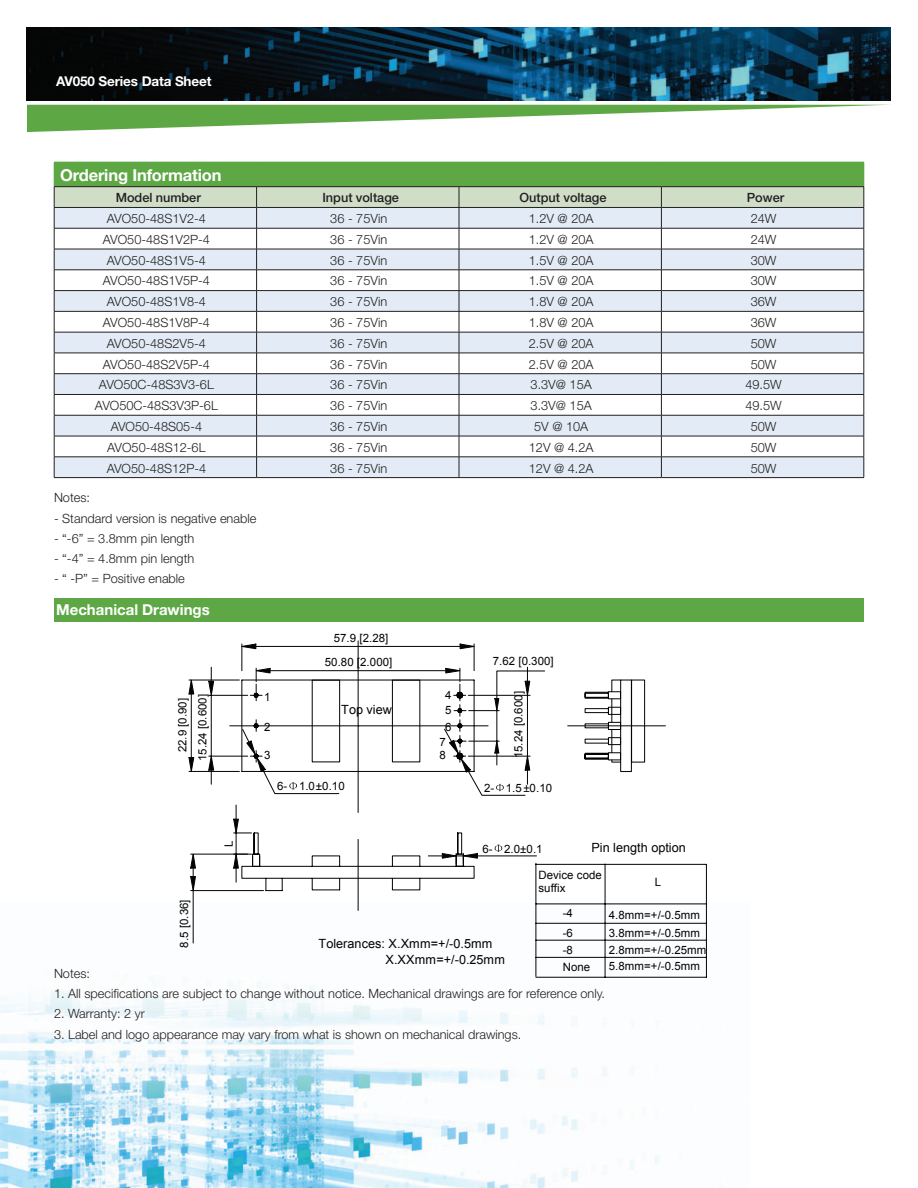
<style>
.page{position:relative;width:918px;height:1188px;background:#fff}
.page>*{position:absolute;margin:0;border:0;box-sizing:border-box;transform-origin:0 0}
.t1{font:700 16.5px "Helvetica Neue LT Std";letter-spacing:-.01em;color:#fff}
.t2{font:700 15px "Helvetica Neue LT Std";color:#fff}
.t3{font:700 13.5px "Helvetica Neue LT Std";letter-spacing:-.01em;color:#fff}
.t4{font:300 12.75px "Helvetica Neue LT Std";color:#231f20}
.t5{font:12.75px/15.3px "Arial";color:#030303}
.t6{font:500 12.75px "Helvetica Neue LT Std";color:#231f20}
.t7{font:11.4px/17.2px "Arial";letter-spacing:.005em;color:#030303}
</style>
<div class="page">
<img style="left:27px;top:27px;width:864px;height:73px">
<svg style="left:27px;top:105px;width:854px;height:27px"></svg>
<img style="left:0;top:943px;width:659px;height:245px">
<hr style="left:54px;top:477px;width:203px;height:1px;background:#231f20">
<hr style="left:257px;top:477px;width:202px;height:1px;background:#231f20">
<hr style="left:459px;top:477px;width:202px;height:1px;background:#231f20">
<hr style="left:661px;top:477px;width:203px;height:1px;background:#231f20">
<svg style="left:54px;top:162px;width:811px;height:315px"></svg>
<hr style="left:54px;top:457px;width:203px;height:1px;background:#231f20">
<hr style="left:257px;top:457px;width:202px;height:1px;background:#231f20">
<hr style="left:459px;top:457px;width:202px;height:1px;background:#231f20">
<hr style="left:661px;top:457px;width:203px;height:1px;background:#231f20">
<div style="left:54px;top:598px;width:810px;height:23px;background:#5da844"></div>
<svg style="left:256px;top:684px;width:451px;height:294px"></svg>
<svg style="left:192px;top:892px;width:269px;height:51px"></svg>
<svg style="left:621px;top:680px;width:24px;height:186px"></svg>
<svg style="left:189px;top:641px;width:432px;height:251px"></svg>
<p class="t3" style="left:56px;top:72px;width:157px">AV050 Series Data Sheet</p>
<p class="t1" style="left:60px;top:165px;width:163px">Ordering Information</p>
<p class="t6" style="left:116px;top:190px;width:87px">Model number</p>
<p class="t6" style="left:322px;top:190px;width:78px">Input voltage</p>
<p class="t6" style="left:520px;top:190px;width:89px">Output voltage</p>
<p class="t6" style="left:747px;top:190px;width:39px">Power</p>
<p class="t4" style="left:107px;top:211px;width:101px">AVO50-48S1V2-4</p>
<p class="t4" style="left:330px;top:211px;width:59px">36 - 75Vin</p>
<p class="t4" style="left:529px;top:211px;width:66px">1.2V @ 20A</p>
<p class="t4" style="left:751px;top:211px;width:27px">24W</p>
<p class="t4" style="left:103px;top:232px;width:109px">AVO50-48S1V2P-4</p>
<p class="t4" style="left:330px;top:232px;width:59px">36 - 75Vin</p>
<p class="t4" style="left:529px;top:232px;width:66px">1.2V @ 20A</p>
<p class="t4" style="left:751px;top:232px;width:27px">24W</p>
<p class="t4" style="left:107px;top:252px;width:101px">AVO50-48S1V5-4</p>
<p class="t4" style="left:330px;top:252px;width:59px">36 - 75Vin</p>
<p class="t4" style="left:529px;top:252px;width:66px">1.5V @ 20A</p>
<p class="t4" style="left:751px;top:252px;width:27px">30W</p>
<p class="t4" style="left:103px;top:273px;width:109px">AVO50-48S1V5P-4</p>
<p class="t4" style="left:330px;top:273px;width:59px">36 - 75Vin</p>
<p class="t4" style="left:529px;top:273px;width:66px">1.5V @ 20A</p>
<p class="t4" style="left:751px;top:273px;width:27px">30W</p>
<p class="t4" style="left:107px;top:294px;width:101px">AVO50-48S1V8-4</p>
<p class="t4" style="left:330px;top:294px;width:59px">36 - 75Vin</p>
<p class="t4" style="left:529px;top:294px;width:66px">1.8V @ 20A</p>
<p class="t4" style="left:751px;top:294px;width:27px">36W</p>
<p class="t4" style="left:103px;top:315px;width:109px">AVO50-48S1V8P-4</p>
<p class="t4" style="left:330px;top:315px;width:59px">36 - 75Vin</p>
<p class="t4" style="left:529px;top:315px;width:66px">1.8V @ 20A</p>
<p class="t4" style="left:751px;top:315px;width:27px">36W</p>
<p class="t4" style="left:107px;top:336px;width:101px">AVO50-48S2V5-4</p>
<p class="t4" style="left:330px;top:336px;width:59px">36 - 75Vin</p>
<p class="t4" style="left:529px;top:336px;width:66px">2.5V @ 20A</p>
<p class="t4" style="left:751px;top:336px;width:27px">50W</p>
<p class="t4" style="left:103px;top:356px;width:109px">AVO50-48S2V5P-4</p>
<p class="t4" style="left:330px;top:356px;width:59px">36 - 75Vin</p>
<p class="t4" style="left:529px;top:356px;width:66px">2.5V @ 20A</p>
<p class="t4" style="left:751px;top:356px;width:27px">50W</p>
<p class="t4" style="left:99px;top:377px;width:116px">AVO50C-48S3V3-6L</p>
<p class="t4" style="left:330px;top:377px;width:59px">36 - 75Vin</p>
<p class="t4" style="left:531px;top:377px;width:63px">3.3V@ 15A</p>
<p class="t4" style="left:745px;top:377px;width:38px">49.5W</p>
<p class="t4" style="left:95px;top:398px;width:124px">AVO50C-48S3V3P-6L</p>
<p class="t4" style="left:330px;top:398px;width:59px">36 - 75Vin</p>
<p class="t4" style="left:531px;top:398px;width:63px">3.3V@ 15A</p>
<p class="t4" style="left:745px;top:398px;width:38px">49.5W</p>
<p class="t4" style="left:111px;top:419px;width:93px">AVO50-48S05-4</p>
<p class="t4" style="left:330px;top:419px;width:59px">36 - 75Vin</p>
<p class="t4" style="left:534px;top:419px;width:56px">5V @ 10A</p>
<p class="t4" style="left:751px;top:419px;width:27px">50W</p>
<p class="t4" style="left:107px;top:439px;width:100px">AVO50-48S12-6L</p>
<p class="t4" style="left:330px;top:439px;width:59px">36 - 75Vin</p>
<p class="t4" style="left:529px;top:439px;width:66px">12V @ 4.2A</p>
<p class="t4" style="left:751px;top:439px;width:27px">50W</p>
<p class="t4" style="left:107px;top:460px;width:101px">AVO50-48S12P-4</p>
<p class="t4" style="left:330px;top:460px;width:59px">36 - 75Vin</p>
<p class="t4" style="left:529px;top:460px;width:66px">12V @ 4.2A</p>
<p class="t4" style="left:751px;top:460px;width:27px">50W</p>
<p class="t4" style="left:54px;top:490px;width:38px">Notes:</p>
<p class="t4" style="left:54px;top:510px;width:204px">- Standard version is negative enable</p>
<p class="t4" style="left:54px;top:530px;width:142px">- “-6” = 3.8mm pin length</p>
<p class="t4" style="left:54px;top:551px;width:142px">- “-4” = 4.8mm pin length</p>
<p class="t4" style="left:54px;top:571px;width:132px">- “ -P” = Positive enable</p>
<p class="t2" style="left:56px;top:600px;width:155px">Mechanical Drawings</p>
<p class="t7" style="left:173px;top:761px;width:69px;line-height:19.8px;text-align:center;rotate:-90deg">22.9 [0.90]<br>15.24 [0.600]</p>
<p class="t7" style="left:334px;top:629px;width:56px">57.9 [2.28]</p>
<p class="t7" style="left:264px;top:688px;width:8px">1</p>
<p class="t7" style="left:264px;top:718px;width:8px">2</p>
<p class="t7" style="left:264px;top:747px;width:8px">3</p>
<p class="t7" style="left:325px;top:653px;width:69px">50.80 [2.000]</p>
<p class="t5" style="left:341px;top:702px;width:52px">Top view</p>
<p class="t7" style="left:277px;top:778px;width:69px">6- 1.0±0.10</p>
<p class="t7" style="left:445px;top:688px;width:8px;line-height:14.2px">4<br>5</p>
<p class="t7" style="left:440px;top:719px;width:14px;line-height:15.9px;text-align:center">6<br>7</p>
<p class="t7" style="left:440px;top:747px;width:8px">8</p>
<p class="t7" style="left:493px;top:652px;width:63px">7.62 [0.300]</p>
<p class="t7" style="left:510px;top:758px;width:69px;rotate:-90deg">15.24 [0.600]</p>
<p class="t7" style="left:484px;top:779px;width:70px">2- 1.5±0.10</p>
<p class="t7" style="left:220px;top:847px;width:8px;rotate:-90deg">L</p>
<p class="t5" style="left:591px;top:840px;width:96px">Pin length option</p>
<p class="t7" style="left:538px;top:868px;width:65px;line-height:13.8px">Device code suffix</p>
<p class="t7" style="left:655px;top:873px;width:8px">L</p>
<p class="t7" style="left:563px;top:903px;width:12px;line-height:20.1px">-4 -6</p>
<p class="t7" style="left:563px;top:942px;width:29px">-8<br>None</p>
<p class="t7" style="left:482px;top:840px;width:62px">6- 2.0±0.1</p>
<p class="t7" style="left:176px;top:948px;width:50px;rotate:-90deg">8.5 [0.36]</p>
<p class="t7" style="left:609px;top:906px;width:93px">4.8mm=+/-0.5mm</p>
<p class="t7" style="left:609px;top:925px;width:99px">3.8mm=+/-0.5mm<br>2.8mm=+/-0.25mm</p>
<p class="t7" style="left:609px;top:957px;width:93px">5.8mm=+/-0.5mm</p>
<p class="t5" style="left:385px;top:936px;width:121px;text-indent:-67px">Tolerances: X.Xmm=+/-0.5mm<br>X.XXmm=+/-0.25mm</p>
<p class="t4" style="left:54px;top:966px;width:38px">Notes:</p>
<p class="t4" style="left:54px;top:986px;width:553px">1. All specifications are subject to change without notice. Mechanical drawings are for reference only.</p>
<p class="t4" style="left:54px;top:1006px;width:92px">2. Warranty: 2 yr</p>
<p class="t4" style="left:54px;top:1026px;width:469px">3. Label and logo appearance may vary from what is shown on mechanical drawings.</p>
</div>
